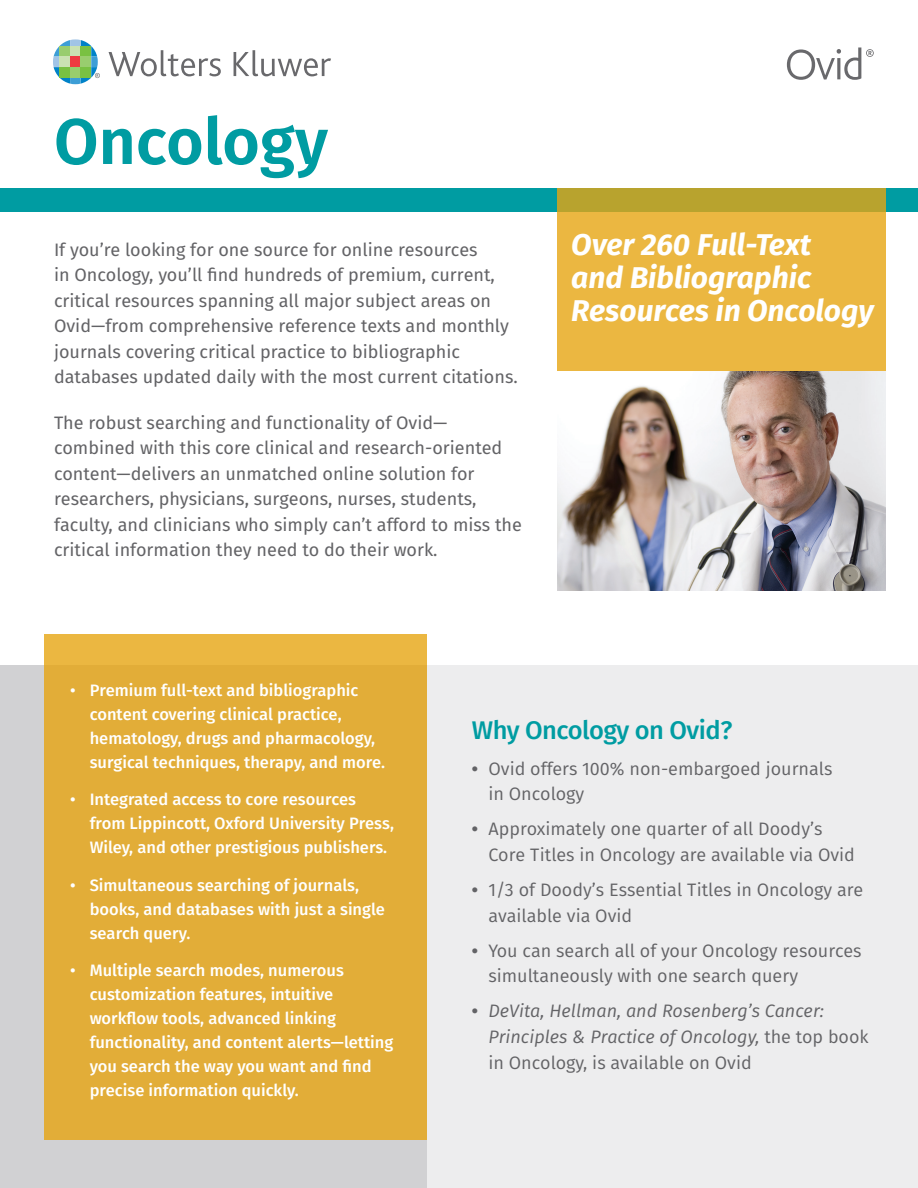
<style>
.page{position:relative;width:918px;height:1188px;background:#fff}
.page>*{position:absolute;margin:0;border:0;box-sizing:border-box;transform-origin:0 0}
.t1{font:600 64.5px "Fira Sans";color:#009ca2}
.t2{font:italic 700 30px/33px "Fira Sans";color:#fff}
.t3{font:500 25.5px "Fira Sans";letter-spacing:-.02em;color:#009ca2}
.t4{font:18px/25.5px "Fira Sans";color:#636366}
.t5{font:18px/25.5px "Fira Sans";color:#636366}
.t6{font:italic 18px/25.5px "Fira Sans";color:#636366}
.t7{font:500 16.5px/24px "Fira Sans";color:#fff}
.s1{font-weight:700}
.s2{font-weight:700;font-style:normal}
.s3{font-style:normal}
</style>
<div class="page">
<div style="left:0;top:188px;width:918px;height:24px;background:#009ca2"></div>
<svg style="left:557px;top:188px;width:329px;height:183px;background:#e4b43e"></svg>
<div style="left:0;top:665px;width:918px;height:523px;background:#ededee"></div>
<div style="left:0;top:665px;width:427px;height:523px;background:#d1d1d3"></div>
<div style="left:44px;top:634px;width:383px;height:506px;background:#e2ad38"></div>
<svg style="left:53px;top:39px;width:47px;height:45px"></svg>
<svg style="left:109px;top:50px;width:112px;height:26px"></svg>
<svg style="left:234px;top:50px;width:97px;height:26px"></svg>
<svg style="left:787px;top:47px;width:87px;height:33px"></svg>
<img style="left:557px;top:371px;width:329px;height:219px">
<h1 class="t1" style="left:54px;top:89px;width:275px">Oncology</h1>
<p class="t4" style="left:54px;top:236px;width:465px">If you’re looking for one source for online resources<br>in Oncology, you’ll find hundreds of premium, current, critical resources spanning all major subject areas on Ovid—from comprehensive reference texts and monthly journals covering critical practice to bibliographic databases updated daily with the most current citations.</p>
<p class="t4" style="left:54px;top:409px;width:470px">The robust searching and functionality of Ovid— combined with this core clinical and research-oriented content—delivers an unmatched online solution for researchers, physicians, surgeons, nurses, students, faculty, and clinicians who simply can’t afford to miss the critical information they need to do their work.</p>
<h2 class="t2" style="left:571px;top:226px;width:304px">Over 260 Full-Text<br>and Bibliographic<br>Resources in Oncology</h2>
<p class="t7" style="left:90px;top:677px;width:297px;text-indent:-19px">• Premium full-text and bibliographic content covering clinical practice, hematology, drugs and pharmacology, surgical techniques, therapy, and more.</p>
<p class="t7" style="left:90px;top:787px;width:306px;text-indent:-19px">• Integrated access to core resources from Lippincott, Oxford University Press,<br>Wiley, and other prestigious publishers.</p>
<p class="t7" style="left:90px;top:872px;width:297px;text-indent:-19px">• Simultaneous searching of journals, books, and databases with just a single search query.</p>
<p class="t7" style="left:90px;top:958px;width:305px;text-indent:-19px">• Multiple search modes, numerous customization features, intuitive workflow tools, advanced linking functionality, and content alerts—letting you search the way you want and find precise information quickly.</p>
<h3 class="t3" style="left:472px;top:710px;width:262px">Why Oncology on Ovid?</h3>
<p class="t5" style="left:488px;top:755px;width:346px;text-indent:-17px"><span class="s1">•</span> Ovid offers 100% non-embargoed journals in Oncology</p>
<p class="t5" style="left:488px;top:816px;width:368px;text-indent:-17px"><span class="s1">•</span> Approximately one quarter of all Doody’s<br>Core Titles in Oncology are available via Ovid</p>
<p class="t5" style="left:488px;top:877px;width:376px;text-indent:-17px"><span class="s1">•</span> 1/3 of Doody’s Essential Titles in Oncology are available via Ovid</p>
<p class="t5" style="left:488px;top:937px;width:375px;text-indent:-17px"><span class="s1">•</span> You can search all of your Oncology resources simultaneously with one search query</p>
<p class="t6" style="left:488px;top:998px;width:382px;text-indent:-17px"><span class="s2">•</span> DeVita, Hellman, and Rosenberg’s Cancer:<br>Principles &amp; Practice of Oncology, <span class="s3">the top book in Oncology, is available on Ovid</span></p>
</div>
